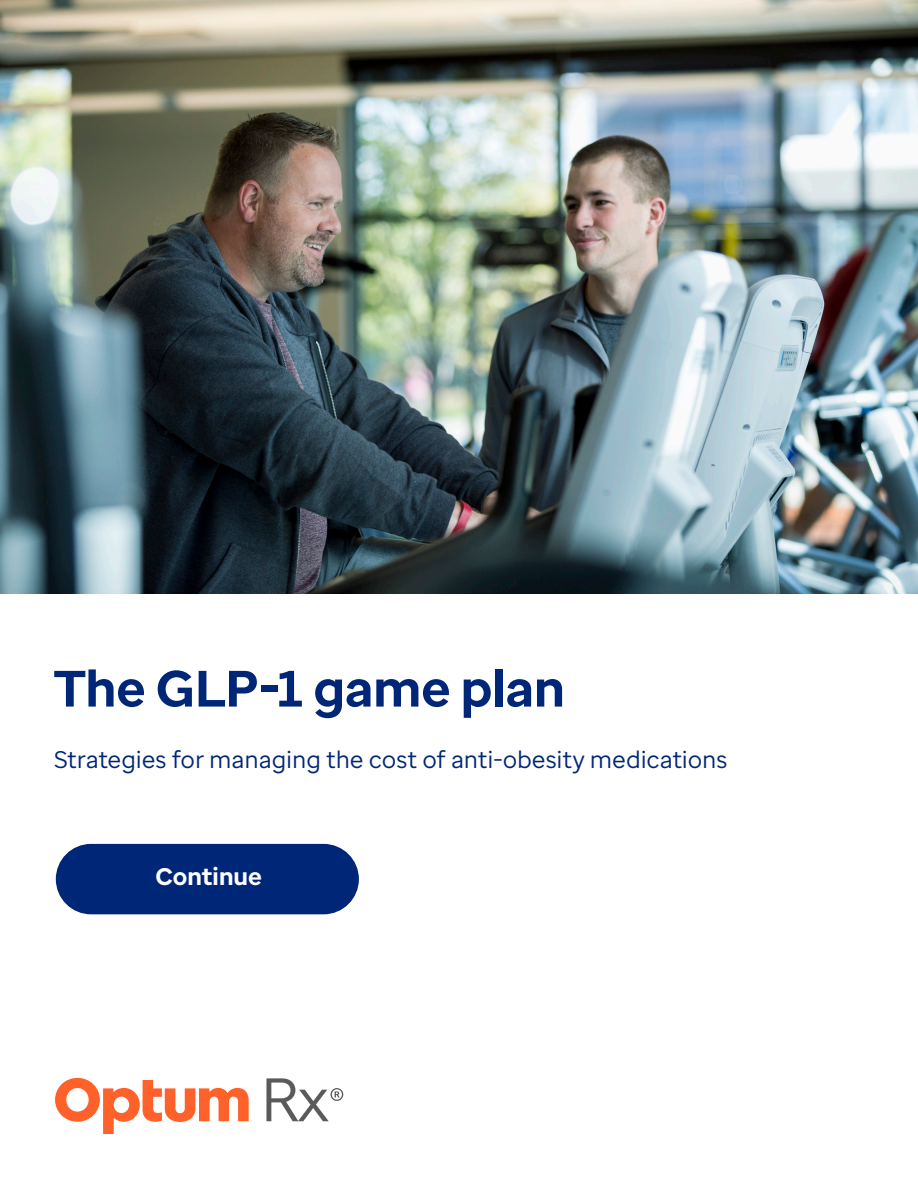
<style>
.page{position:relative;width:918px;height:1188px;background:#fff}
.page>*{position:absolute;margin:0;border:0;box-sizing:border-box;transform-origin:0 0}
.t1{font:700 51px "Optum Sans";color:#002677}
.t2{font:24px "Optum Sans";letter-spacing:-.005em;color:#002677}
.t3{font:700 24px "Optum Sans";color:#fff}
</style>
<div class="page">
<svg style="left:266px;top:1078px;width:77px;height:43px"></svg>
<svg style="left:55px;top:1078px;width:194px;height:56px"></svg>
<img style="left:0;top:0;width:918px;height:594px">
<div style="left:56px;top:844px;width:303px;height:70px;background:#002677;border-radius:35px"></div>
<h1 class="t1" style="left:54px;top:655px;width:513px">The GLP-1 game plan</h1>
<p class="t2" style="left:54px;top:744px;width:675px">Strategies for managing the cost of anti-obesity medications</p>
<p class="t3" style="left:156px;top:861px;width:108px">Continue</p>
</div>
